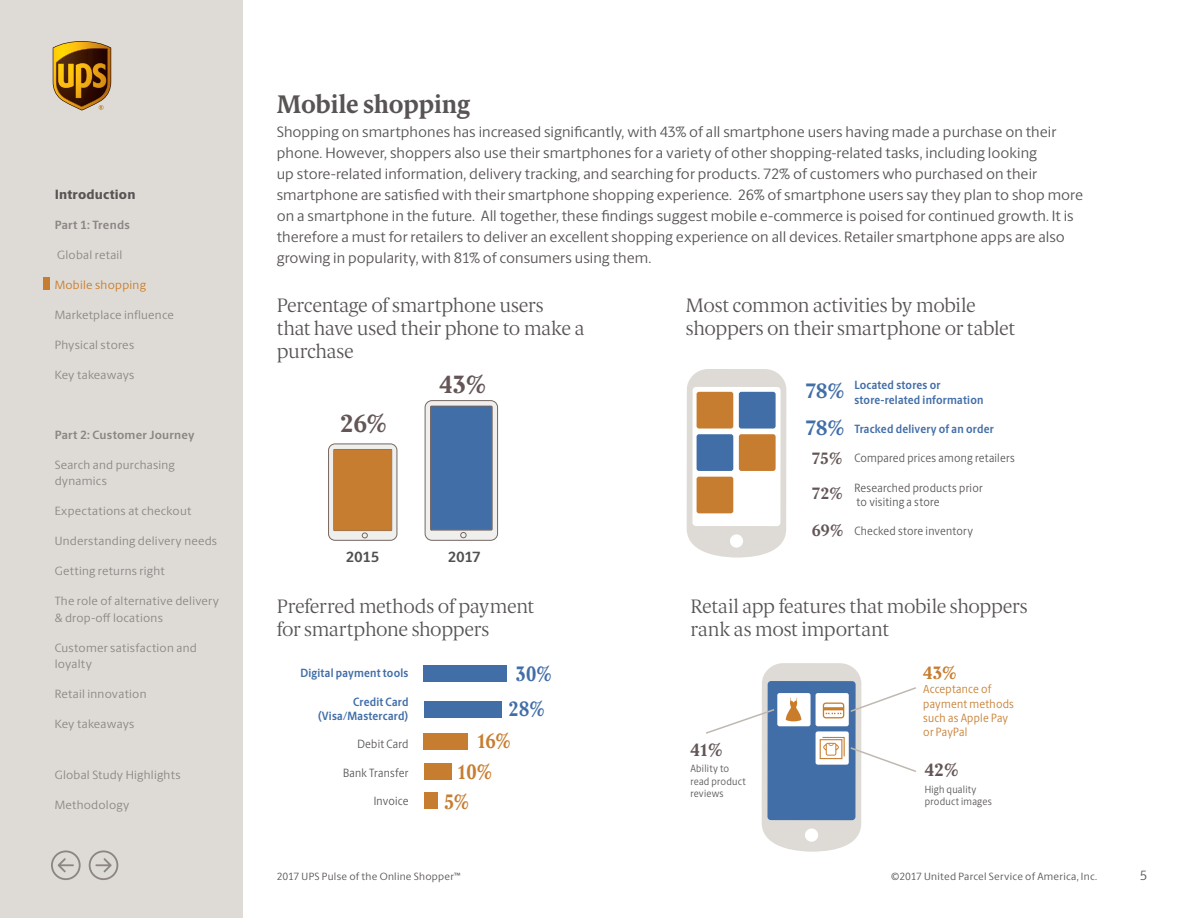
<style>
.page{position:relative;width:1188px;height:918px;background:#fff}
.page>*{position:absolute;margin:0;border:0;box-sizing:border-box;transform-origin:0 0}
.t1{font:700 25.5px "UPS Berlingske Serif Tx";letter-spacing:-.01em;color:#595454}
.t2{font:700 25.05px "UPS Berlingske Serif Tx";color:#645556}
.t3{font:700 21px "UPS Berlingske Serif Tx";color:#c77d30;scale:.9 1}
.t4{font:700 21px "UPS Berlingske Serif Tx";letter-spacing:-.01em;color:#426ea8}
.t5{font:700 21px "UPS Berlingske Serif Tx";letter-spacing:-.01em;color:#426ea8;scale:.9 1}
.t6{font:200 19.5px/23.4px "UPS Berlingske Serif Tx";letter-spacing:-.02em;color:#595454}
.t7{font:700 18px "UPS Berlingske Serif Tx";color:#645556}
.t8{font:700 18px "UPS Berlingske Serif Tx";color:#c77d30}
.t9{font:700 16.5px "UPS Berlingske Serif Tx";color:#645556}
.t10{font:15px/21px "UPS Berlingske Sans";color:#595454}
.t11{font:700 14.85px "UPS Berlingske Sans";letter-spacing:-.03em;color:#4f4f4f}
.t12{font:800 13.5px "UPS Berlingske Sans";letter-spacing:.01em;color:#595454}
.t13{font:13.5px "UPS Berlingske Sans";color:#595454}
.t14{font:12px/16.5px "UPS Berlingske Sans";letter-spacing:.02em;color:#8c8585}
.t15{font:12px/14.4px "UPS Berlingske Sans";letter-spacing:.02em;color:#595454;scale:.9 1}
.t16{font:700 12px/14.4px "UPS Berlingske Sans";letter-spacing:.02em;color:#426ea8;scale:.9 1}
.t17{font:12px/14.4px "UPS Berlingske Sans";letter-spacing:.02em;color:#c77d30;scale:.9 1}
.t18{font:700 12px "UPS Berlingske Sans";letter-spacing:.02em;color:#8c8585}
.t19{font:12px "UPS Berlingske Sans";letter-spacing:.02em;color:#c97c2a}
.t20{font:10.5px "UPS Berlingske Sans";letter-spacing:.025em;color:#595454}
.t21{font:10.5px/12.6px "UPS Berlingske Sans";letter-spacing:.025em;color:#595454;scale:.9 1}
</style>
<div class="page">
<div style="left:0;top:0;width:243px;height:918px;background:#dedbd6"></div>
<svg style="left:51px;top:850px;width:30px;height:30px"></svg>
<svg style="left:89px;top:850px;width:29px;height:30px"></svg>
<svg style="left:53px;top:41px;width:58px;height:70px;background:#9a6e27"></svg>
<svg style="left:328px;top:443px;width:70px;height:98px;background:#cb9762"></svg>
<svg style="left:424px;top:400px;width:74px;height:141px;background:#6b89b1"></svg>
<svg style="left:686px;top:369px;width:101px;height:189px"></svg>
<div style="left:424px;top:666px;width:83px;height:16px;background:#426ea8"></div>
<div style="left:424px;top:701px;width:77px;height:16px;background:#426ea8"></div>
<div style="left:424px;top:734px;width:44px;height:16px;background:#c77d30"></div>
<div style="left:424px;top:763px;width:27px;height:16px;background:#c77d30"></div>
<div style="left:424px;top:793px;width:14px;height:16px;background:#c77d30"></div>
<svg style="left:706px;top:663px;width:210px;height:189px"></svg>
<div style="left:43px;top:277px;width:6px;height:13px;background:#c77d30"></div>
<p class="t12" style="left:55px;top:184px;width:82px">Introduction</p>
<p class="t18" style="left:55px;top:216px;width:77px">Part 1: Trends</p>
<p class="t14" style="left:57px;top:246px;width:67px">Global retail</p>
<p class="t19" style="left:55px;top:276px;width:93px">Mobile shopping</p>
<p class="t14" style="left:55px;top:306px;width:121px">Marketplace influence</p>
<p class="t14" style="left:55px;top:336px;width:81px">Physical stores</p>
<p class="t14" style="left:55px;top:366px;width:81px">Key takeaways</p>
<p class="t18" style="left:55px;top:426px;width:141px">Part 2: Customer Journey</p>
<p class="t14" style="left:55px;top:456px;width:122px">Search and purchasing dynamics</p>
<p class="t14" style="left:55px;top:502px;width:138px">Expectations at checkout</p>
<p class="t14" style="left:55px;top:532px;width:164px">Understanding delivery needs</p>
<p class="t14" style="left:55px;top:562px;width:112px">Getting returns right</p>
<p class="t14" style="left:55px;top:592px;width:166px">The role of alternative delivery</p>
<p class="t14" style="left:55px;top:609px;width:110px">&amp; drop-off locations</p>
<p class="t14" style="left:55px;top:639px;width:144px">Customer satisfaction and loyalty</p>
<p class="t14" style="left:55px;top:685px;width:93px">Retail innovation</p>
<p class="t14" style="left:55px;top:715px;width:81px">Key takeaways</p>
<p class="t14" style="left:55px;top:767px;width:128px">Global Study Highlights</p>
<p class="t14" style="left:55px;top:797px;width:76px">Methodology</p>
<p class="t1" style="left:277px;top:86px;width:195px">Mobile shopping</p>
<p class="t10" style="left:277px;top:121px;width:808px">Shopping on smartphones has increased significantly, with 43% of all smartphone users having made a purchase on their phone. However, shoppers also use their smartphones for a variety of other shopping-related tasks, including looking<br>up store-related information, delivery tracking, and searching for products. 72% of customers who purchased on their smartphone are satisfied with their smartphone shopping experience. 26% of smartphone users say they plan to shop more on a smartphone in the future. All together, these findings suggest mobile e-commerce is poised for continued growth. It is therefore a must for retailers to deliver an excellent shopping experience on all devices. Retailer smartphone apps are also growing in popularity, with 81% of consumers using them.</p>
<p class="t6" style="left:277px;top:293px;width:309px">Percentage of smartphone users<br>that have used their phone to make a purchase</p>
<p class="t6" style="left:686px;top:293px;width:330px">Most common activities by mobile shoppers on their smartphone or tablet</p>
<p class="t2" style="left:340px;top:406px;width:48px">26%</p>
<p class="t2" style="left:440px;top:366px;width:48px">43%</p>
<p class="t11" style="left:346px;top:546px;width:35px">2015</p>
<p class="t11" style="left:448px;top:546px;width:35px">2017</p>
<p class="t6" style="left:277px;top:593px;width:259px">Preferred methods of payment for smartphone shoppers</p>
<p class="t4" style="left:805px;top:375px;width:41px">78%</p>
<p class="t4" style="left:805px;top:413px;width:41px">78%</p>
<p class="t9" style="left:812px;top:447px;width:32px">75%</p>
<p class="t9" style="left:812px;top:481px;width:33px">72%</p>
<p class="t9" style="left:812px;top:518px;width:33px">69%</p>
<p class="t16" style="left:854px;top:378px;width:145px">Located stores or store-related information</p>
<p class="t16" style="left:854px;top:422px;width:156px">Tracked delivery of an order</p>
<p class="t15" style="left:854px;top:450px;width:180px">Compared prices among retailers</p>
<p class="t15" style="left:854px;top:480px;width:144px">Researched products prior to visiting a store</p>
<p class="t15" style="left:854px;top:523px;width:133px">Checked store inventory</p>
<p class="t6" style="left:690px;top:593px;width:339px">Retail app features that mobile shoppers rank as most important</p>
<p class="t16" style="left:300px;top:666px;width:122px">Digital payment tools</p>
<p class="t8" style="left:923px;top:660px;width:35px">43%</p>
<p class="t16" style="left:318px;top:694px;width:102px;text-align:right">Credit Card (Visa/Mastercard)</p>
<p class="t15" style="left:357px;top:737px;width:58px">Debit Card</p>
<p class="t15" style="left:343px;top:765px;width:74px">Bank Transfer</p>
<p class="t15" style="left:374px;top:793px;width:40px">Invoice</p>
<p class="t5" style="left:516px;top:659px;width:42px">30%</p>
<p class="t5" style="left:509px;top:694px;width:42px">28%</p>
<p class="t3" style="left:476px;top:726px;width:40px">16%</p>
<p class="t3" style="left:457px;top:757px;width:41px">10%</p>
<p class="t3" style="left:444px;top:786px;width:30px">5%</p>
<p class="t17" style="left:923px;top:681px;width:102px">Acceptance of payment methods such as Apple Pay or PayPal</p>
<p class="t7" style="left:690px;top:736px;width:34px">41%</p>
<p class="t7" style="left:925px;top:757px;width:36px">42%</p>
<p class="t21" style="left:690px;top:762px;width:63px">Ability to read product reviews</p>
<p class="t21" style="left:925px;top:782px;width:76px">High quality product images</p>
<p class="t20" style="left:277px;top:869px;width:186px">2017 UPS Pulse of the Online Shopper™</p>
<p class="t20" style="left:891px;top:869px;width:207px">©2017 United Parcel Service of America, Inc.</p>
<p class="t13" style="left:1140px;top:866px;width:9px">5</p>
</div>
